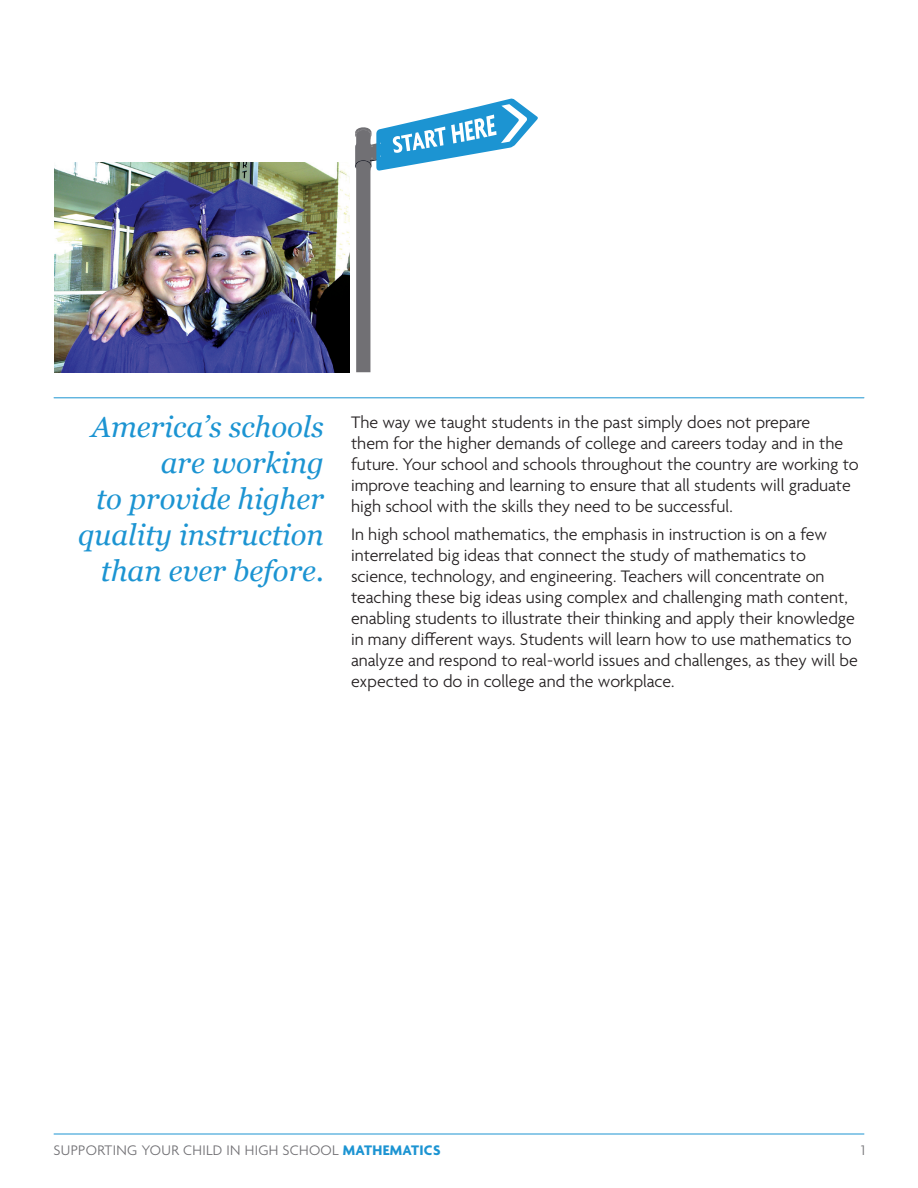
<style>
.page{position:relative;width:918px;height:1188px;background:#fff}
.page>*{position:absolute;margin:0;border:0;box-sizing:border-box;transform-origin:0 0}
.t1{font:italic 29.4px/35.8px "Georgia";color:#1c94d2;text-align:right}
.t2{font:300 18px/21px "Agenda";color:#231f20}
.t3{font:300 15px "Agenda";letter-spacing:.02em;color:#717074}
.s1{font-weight:700;color:#1c94d2}
</style>
<div class="page">
<hr style="left:54px;top:397px;width:810px;height:1px;background:#1c94d2">
<img style="left:54px;top:162px;width:295px;height:211px">
<hr style="left:54px;top:1134px;width:810px;height:1px;background:#1c94d2">
<svg style="left:355px;top:98px;width:183px;height:274px"></svg>
<h1 class="t1" style="left:78px;top:410px;width:247px">America’s schools are working<br>to provide higher quality instruction than ever before.</h1>
<p class="t2" style="left:351px;top:413px;width:509px">The way we taught students in the past simply does not prepare<br>them for the higher demands of college and careers today and in the future. Your school and schools throughout the country are working to improve teaching and learning to ensure that all students will graduate high school with the skills they need to be successful.</p>
<p class="t2" style="left:351px;top:524px;width:508px">In high school mathematics, the emphasis in instruction is on a few interrelated big ideas that connect the study of mathematics to science, technology, and engineering. Teachers will concentrate on teaching these big ideas using complex and challenging math content, enabling students to illustrate their thinking and apply their knowledge in many different ways. Students will learn how to use mathematics to analyze and respond to real-world issues and challenges, as they will be expected to do in college and the workplace.</p>
<p class="t3" style="left:54px;top:1142px;width:388px">supporti ng your chi ld In high school <span class="s1">MATHEMATICS</span></p>
<p class="t3" style="left:861px;top:1142px;width:5px">1</p>
</div>
